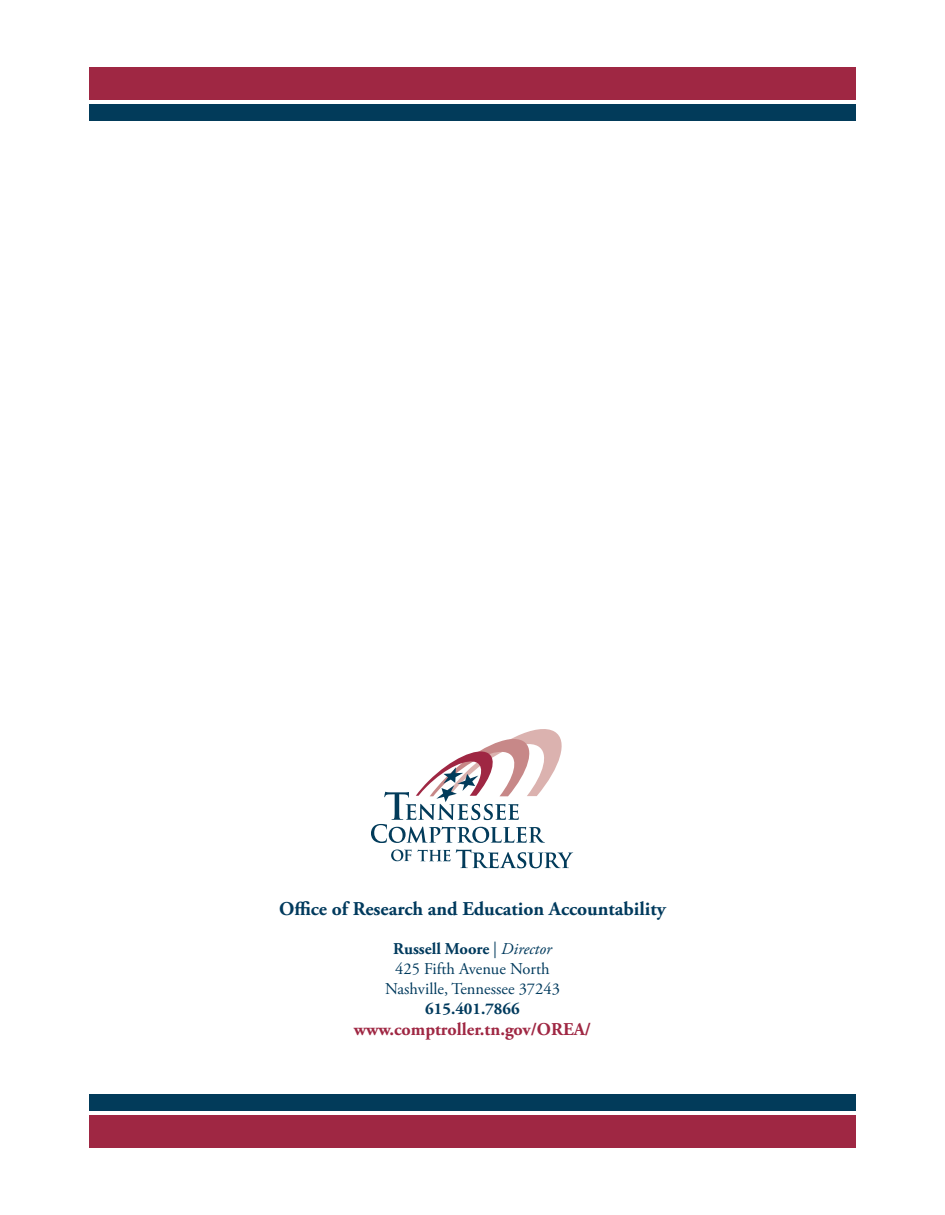
<style>
.page{position:relative;width:945px;height:1215px;background:#fff}
.page>*{position:absolute;margin:0;border:0;box-sizing:border-box;transform-origin:0 0}
.t1{font:700 19.5px "Adobe Garamond Pro";color:#003a5d}
.t2{font:700 18px "Adobe Garamond Pro";color:#9f2743}
.t3{font:16.5px "Adobe Garamond Pro";color:#003a5d}
.t4{font:700 16.5px "Adobe Garamond Pro";color:#003a5d}
.s1{font-weight:400}
.s2{font-weight:400;font-style:italic}
</style>
<div class="page">
<svg style="left:456px;top:849px;width:117px;height:19px"></svg>
<svg style="left:418px;top:850px;width:32px;height:11px"></svg>
<svg style="left:391px;top:850px;width:21px;height:11px"></svg>
<svg style="left:371px;top:729px;width:191px;height:114px"></svg>
<div style="left:89px;top:1095px;width:767px;height:16px;background:#023b5a"></div>
<div style="left:89px;top:1115px;width:767px;height:33px;background:#9f2743"></div>
<div style="left:89px;top:104px;width:767px;height:16px;background:#023b5a"></div>
<div style="left:89px;top:68px;width:767px;height:32px;background:#9f2743"></div>
<p class="t1" style="left:279px;top:897px;width:388px">Office of Research and Education Accountability</p>
<p class="t4" style="left:393px;top:939px;width:160px">Russell Moore <span class="s1">|</span> <span class="s2">Director</span></p>
<p class="t3" style="left:395px;top:959px;width:156px">425 Fifth Avenue North</p>
<p class="t3" style="left:385px;top:979px;width:176px">Nashville, Tennessee 37243</p>
<p class="t4" style="left:425px;top:999px;width:96px">615.401.7866</p>
<p class="t2" style="left:354px;top:1019px;width:239px">www.comptroller.tn.gov/OREA/</p>
</div>
